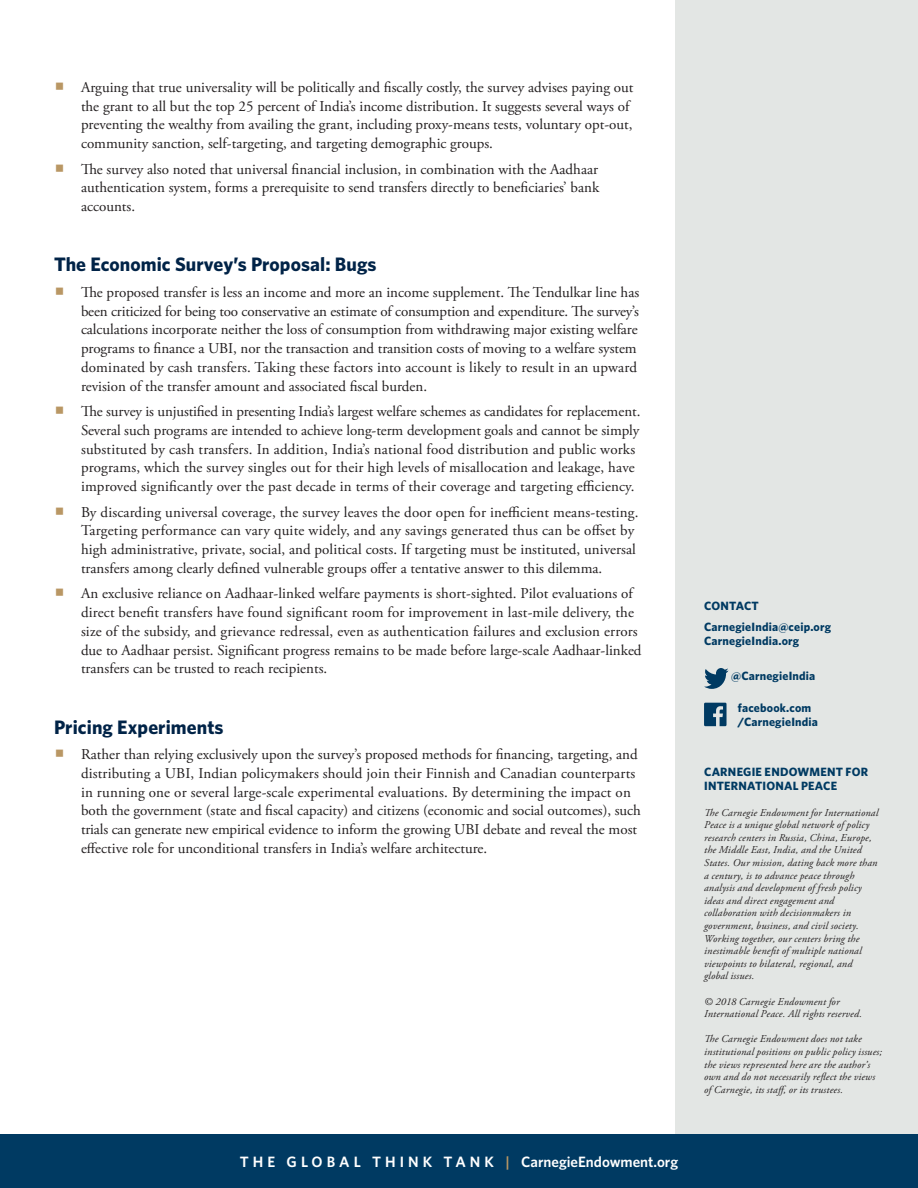
<style>
.page{position:relative;width:918px;height:1188px;background:#fff}
.page>*{position:absolute;margin:0;border:0;box-sizing:border-box;transform-origin:0 0}
.Subtitles{font:700 19.5px "Whitney";letter-spacing:.005em;color:#002347}
.t1{font:15px/18.8px "Adobe Garamond Pro";color:#231f20}
.t2{font:600 15px "Whitney";color:#fff}
.t3{font:600 15px "Whitney";color:#b99764}
.COPY_RIGHT_TEXT{font:700 12px/14.4px "Whitney";letter-spacing:.015em;color:#003a62}
.COPY_RIGHT_TEXT-2{font:italic 10.5px/12.6px "Adobe Garamond Pro";letter-spacing:.02em;color:#231f20}
</style>
<div class="page">
<div style="left:675px;top:0;width:243px;height:1188px;background:#e3e6e4"></div>
<svg style="left:704px;top:668px;width:25px;height:21px"></svg>
<svg style="left:704px;top:703px;width:23px;height:23px"></svg>
<div style="left:0;top:1134px;width:918px;height:54px;background:#003a62"></div>
<p class="t1" style="left:81px;top:78px;width:554px">Arguing that true universality will be politically and fiscally costly, the survey advises paying out the grant to all but the top 25 percent of Indias’ income distribution It. suggests several ways of preventing the wealthy from availing the grant, including proxy-means tests, voluntary opt-out, community sanction, self-targeting, and targeting demographic groups.</p>
<p class="t1" style="left:81px;top:160px;width:520px;text-align:justify">The survey also noted that universal financial inclusion in, combination with the Aadhaar authentication system, forms a prerequisite to send transfers directly to beneficiaries’ bank accounts.</p>
<p class="Subtitles" style="left:54px;top:252px;width:324px">The Economic Survey s’ Proposal: Bugs</p>
<p class="t1" style="left:81px;top:283px;width:560px">The proposed transfer is less an income and more an income supplement. The Tendulkar line has been criticized for being too conservative an estimate of consumption and expenditure. The surveys’ calculations incorporate neither the loss of consumption from withdrawing major existing welfare programs to finance a UBI, nor the transaction and transition costs of moving to a welfare system dominated by cash transfers. Taking these factors into account is likely to result in an upward revision of the transfer amount and associated fiscal burden.</p>
<p class="t1" style="left:81px;top:403px;width:561px">The survey is unjustified in presenting Indias’ largest welfare schemes as candidates for replacement.<br>Several such programs are intended to achieve long-term development goals and cannot be simply substituted by cash transfers. In addition, Indias’ national food distribution and public works programs, which the survey singles out for their high levels of misallocation and leakage, have improved significantly over the past decade in terms of their coverage and targeting efficiency.</p>
<p class="t1" style="left:81px;top:503px;width:559px">By discarding universal coverage, the survey leaves the door open for inefficient means-testing.<br>Targeting performance can vary quite widely, and any savings generated thus can be offset by high administrative, private, social, and political costs If. targeting must be instituted, universal transfers among clearly defined vulnerable groups offer a tentative answer to this dilemma.</p>
<p class="t1" style="left:81px;top:585px;width:562px">An exclusive reliance on Aadhaar-linked welfare payments is short-sighted. Pilot evaluations of direct benefit transfers have found significant room for improvement in last-mile delivery, the size of the subsidy, and grievance redressal, even as authentication failures and exclusion errors due to Aadhaar persist. Significant progress remains to be made before large-scale Aadhaar-linked transfers can be trusted to reach recipients.</p>
<p class="Subtitles" style="left:54px;top:714px;width:171px">Pricing Experiments</p>
<p class="t1" style="left:81px;top:746px;width:561px">Rather than relying exclusively upon the surveys’ proposed methods for financing, targeting, and distributing a UBI, Indian policymakers should join their Finnish and Canadian counterparts in running one or several large-scale experimental evaluations. By determining the impact on both the government (state and fiscal capacity) and citizens (economic and social outcomes ,) such trials can generate new empirical evidence to inform the growing UBI debate and reveal the most effective role for unconditional transfers in Indias’ welfare architecture.</p>
<p class="t2" style="left:240px;top:1152px;width:37px">THE</p>
<p class="t2" style="left:287px;top:1152px;width:76px">GLOBAL</p>
<p class="t2" style="left:372px;top:1152px;width:62px">THINK</p>
<p class="t2" style="left:444px;top:1152px;width:52px">TANK</p>
<p class="t3" style="left:505px;top:1152px;width:6px">|</p>
<p class="t2" style="left:521px;top:1152px;width:159px">CarnegieEndowment.org</p>
<p class="COPY_RIGHT_TEXT" style="left:704px;top:598px;width:56px">CONTACT</p>
<p class="COPY_RIGHT_TEXT" style="left:704px;top:619px;width:129px">CarnegieIndia@ceip.org</p>
<p class="COPY_RIGHT_TEXT" style="left:704px;top:633px;width:97px">CarnegieIndia.org</p>
<p class="COPY_RIGHT_TEXT" style="left:731px;top:669px;width:86px">@CarnegieIndia</p>
<p class="COPY_RIGHT_TEXT" style="left:738px;top:700px;width:82px">facebook.com /CarnegieIndia</p>
<p class="COPY_RIGHT_TEXT" style="left:704px;top:764px;width:165px">CARNEGIE ENDOWMENT FOR<br>INTERNATIONAL PEACE</p>
<p class="COPY_RIGHT_TEXT-2" style="left:704px;top:806px;width:176px">The Carnegie Endowmentfor International Peace ais unique global network ofpolicy research centers in Russia, China, Europe, the Middle East, India, and the United States. Our mission, dating back more than a century tois, advance peace through analysis and development offresh policy ideas and direct engagement and collaboration with decisionmakers in government, business, and civil society.<br>Working together, our centers bring the inestimable benefit ofmultiple national viewpoints to bilateral, regional, and global issues.</p>
<p class="COPY_RIGHT_TEXT-2" style="left:704px;top:995px;width:137px">© 2018 Carnegie Endowmentfor</p>
<p class="COPY_RIGHT_TEXT-2" style="left:704px;top:1008px;width:160px">International Peace. All rights reserved.</p>
<p class="COPY_RIGHT_TEXT-2" style="left:704px;top:1033px;width:159px">The Carnegie Endowment does not take</p>
<p class="COPY_RIGHT_TEXT-2" style="left:704px;top:1046px;width:179px">institutionalpositions on public policy issues;</p>
<p class="COPY_RIGHT_TEXT-2" style="left:704px;top:1058px;width:168px">the views represented here are the author s’</p>
<p class="COPY_RIGHT_TEXT-2" style="left:704px;top:1071px;width:172px">own and do not necessarily reflect the views</p>
<p class="COPY_RIGHT_TEXT-2" style="left:783px;top:1084px;width:61px">, or its trustees.</p>
<p class="COPY_RIGHT_TEXT-2" style="left:704px;top:1084px;width:85px">of Carnegie, its staff</p>
</div>
